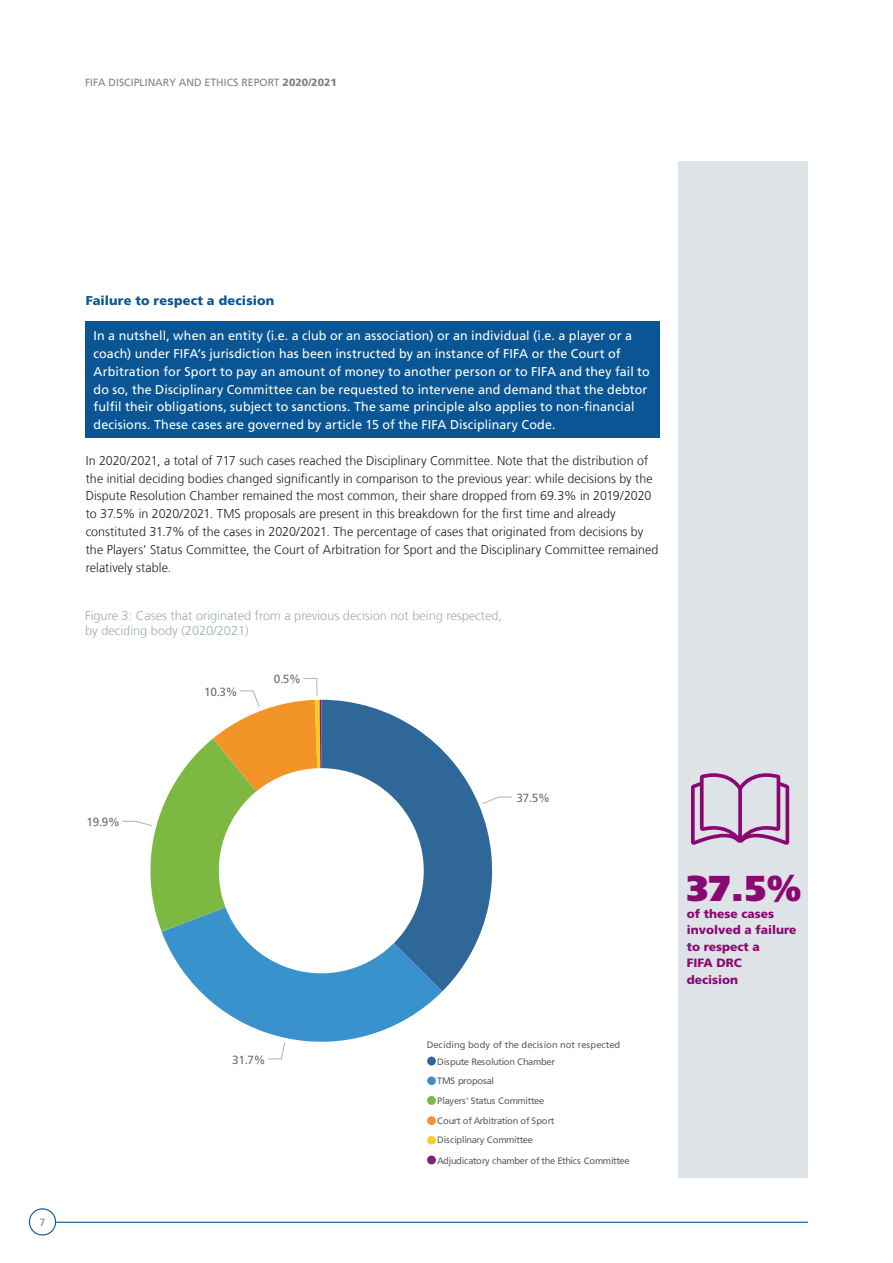
<style>
.page{position:relative;width:893px;height:1263px;background:#fff}
.page>*{position:absolute;margin:0;border:0;box-sizing:border-box;transform-origin:0 0}
.t1{font:900 36px "Frutiger LT Pro";color:#890971}
.t2{font:300 12.75px/17.9px "Frutiger LT Com";letter-spacing:.005em;color:#231f20}
.t3{font:12.75px/17.9px "Frutiger LT Com";letter-spacing:.01em;color:#fff}
.t4{font:300 12.75px/15.3px "Frutiger LT Com";color:#9dacb5}
.t5{font:900 12.75px "Frutiger LT Com";letter-spacing:.015em;color:#0a5694}
.t6{font:900 12px/16.5px "Frutiger LT Pro";color:#890971}
.t7{font:11.85px "Frutiger LT Com";letter-spacing:-.015em;color:#6d7172}
.t8{font:10.5px "Frutiger LT Com";color:#808285}
.t9{font:9.3px/20px "Frutiger LT Com";letter-spacing:-.03em;color:#5d6162}
.t10{font:9.3px/16.6px "Frutiger LT Com";letter-spacing:-.005em;color:#5d6162}
.s1{font-weight:900}
</style>
<div class="page">
<hr style="left:56px;top:1222px;width:752px;height:1px;background:#0a5694">
<div style="left:29px;top:1208px;width:27px;height:27px;border:1px solid #0a5694;border-radius:50%"></div>
<svg style="left:442px;top:750px;width:50px;height:241px;fill:#2f6798"></svg>
<svg style="left:483px;top:796px;width:29px;height:8px"></svg>
<svg style="left:122px;top:678px;width:320px;height:387px"></svg>
<svg style="left:427px;top:1076px;width:9px;height:9px"></svg>
<svg style="left:427px;top:1096px;width:9px;height:9px"></svg>
<svg style="left:427px;top:1116px;width:9px;height:9px"></svg>
<svg style="left:427px;top:1136px;width:9px;height:8px"></svg>
<svg style="left:427px;top:1155px;width:9px;height:9px"></svg>
<div style="left:85px;top:321px;width:574px;height:117px;background:#0a5694"></div>
<div style="left:679px;top:162px;width:129px;height:1016px;background:#dee3e7"></div>
<svg style="left:691px;top:773px;width:98px;height:72px"></svg>
<p class="t8" style="left:85px;top:76px;width:253px">FIFA DISCIPLINARY AND ETHICS REPORT <span class="s1">2020/2021</span></p>
<p class="t8" style="left:40px;top:1215px;width:7px">7</p>
<p class="t5" style="left:86px;top:292px;width:190px">Failure to respect a decision</p>
<p class="t3" style="left:94px;top:327px;width:558px">In a nutshell, when an entity (i.e. a club or an association) or an individual (i.e. a player or a coach) under FIFA’s jurisdiction has been instructed by an instance of FIFA or the Court of Arbitration for Sport to pay an amount of money to another person or to FIFA and they fail to do so, the Disciplinary Committee can be requested to intervene and demand that the debtor fulfil their obligations, subject to sanctions. The same principle also applies to non-financial decisions. These cases are governed by article 15 of the FIFA Disciplinary Code.</p>
<p class="t2" style="left:86px;top:451px;width:574px">In 2020/2021, a total of 717 such cases reached the Disciplinary Committee. Note that the distribution of the initial deciding bodies changed significantly in comparison to the previous year: while decisions by the Dispute Resolution Chamber remained the most common, their share dropped from 69.3% in 2019/2020 to 37.5% in 2020/2021. TMS proposals are present in this breakdown for the first time and already constituted 31.7% of the cases in 2020/2021. The percentage of cases that originated from decisions by the Players’ Status Committee, the Court of Arbitration for Sport and the Disciplinary Committee remained relatively stable.</p>
<p class="t4" style="left:85px;top:607px;width:419px">Figure 3: Cases that originated from a previous decision not being respected, by deciding body (2020/2021)</p>
<p class="t7" style="left:204px;top:684px;width:35px">10.3%</p>
<p class="t7" style="left:274px;top:672px;width:29px">0.5%</p>
<p class="t7" style="left:86px;top:815px;width:35px">19.9%</p>
<p class="t7" style="left:232px;top:1052px;width:35px">31.7%</p>
<p class="t7" style="left:516px;top:790px;width:35px">37.5%</p>
<p class="t10" style="left:437px;top:1036px;width:184px;text-indent:-11px">Deciding body of the decision not respected<br>Dispute Resolution Chamber</p>
<p class="t9" style="left:437px;top:1070px;width:194px">TMS proposal<br>Players' Status Committee<br>Court of Arbitration of Sport<br>Disciplinary Committee<br>Adjudicatory chamber of the Ethics Committee</p>
<h1 class="t1" style="left:687px;top:867px;width:116px">37.5%</h1>
<p class="t6" style="left:687px;top:905px;width:111px">of these cases involved a failure to respect a<br>FIFA DRC<br>decision</p>
</div>
